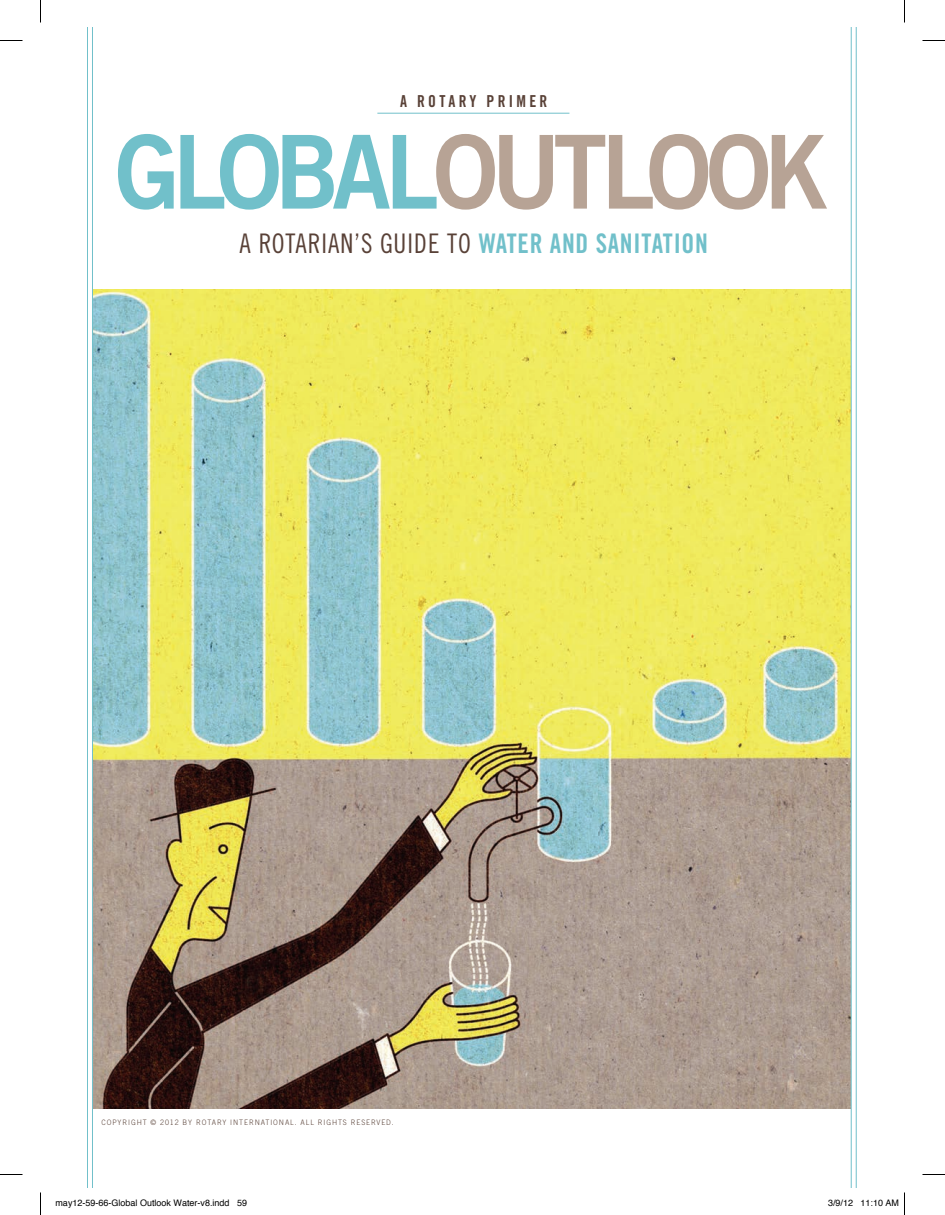
<style>
.page{position:relative;width:945px;height:1215px;background:#fff}
.page>*{position:absolute;margin:0;border:0;box-sizing:border-box;transform-origin:0 0}
.t1{font:102px "Trade Gothic LT Std Bd 2";letter-spacing:-.07em;color:#b7a395;scale:.95 1}
.t2{font:27px "Trade Gothic LT Std Cn 18";letter-spacing:.04em;color:#594137;scale:.95 1}
.t3{font:16.5px "Trade Gothic LT Std Bd Cn 20";letter-spacing:.21em;color:#594137;scale:.95 1}
.t4{font:9px "Helvetica";color:#000}
.t5{font:300 7.5px "Trade Gothic LT Std";letter-spacing:.13em;color:#594137;scale:.95 1}
.s1{color:#71c0ca}
.s2{font-family:"Trade Gothic LT Std Bd Cn 20";color:#71c0ca}
</style>
<div class="page">
<img style="left:93px;top:290px;width:758px;height:818px">
<hr style="left:856px;top:27px;width:1px;height:1161px;background:#71c0ca">
<hr style="left:851px;top:27px;width:1px;height:1161px;background:#71c0ca">
<hr style="left:92px;top:27px;width:1px;height:1161px;background:#71c0ca">
<hr style="left:87px;top:27px;width:1px;height:1161px;background:#71c0ca">
<hr style="left:377px;top:113px;width:192px;height:1px;background:#71c0ca">
<svg style="left:0;top:40px;width:22px;height:1px"></svg>
<svg style="left:922px;top:40px;width:23px;height:1px"></svg>
<svg style="left:0;top:1174px;width:22px;height:1px"></svg>
<svg style="left:922px;top:1174px;width:23px;height:1px"></svg>
<svg style="left:40px;top:0;width:1px;height:22px"></svg>
<svg style="left:40px;top:1192px;width:1px;height:23px"></svg>
<svg style="left:904px;top:0;width:1px;height:22px"></svg>
<svg style="left:904px;top:1192px;width:1px;height:23px"></svg>
<h3 class="t3" style="left:400px;top:91px;width:157px">A ROTARY PRIMER</h3>
<h1 class="t1" style="left:115px;top:109px;width:753px"><span class="s1">GLOBAL</span>OUTLOOK</h1>
<h2 class="t2" style="left:240px;top:227px;width:495px">A ROTARIAN’S GUIDE TO <span class="s2">WATER AND SANITATION</span></h2>
<p class="t5" style="left:101px;top:1118px;width:309px">COPYRIGHT © 2012 BY ROTARY INTERNATIONAL. ALL RIGHTS RESERVED.</p>
<p class="t4" style="left:56px;top:1196px;width:193px">may12-59-66-Global Outlook Water-v8.indd 59</p>
<p class="t4" style="left:828px;top:1196px;width:73px">3/9/12 11:10 AM</p>
</div>
